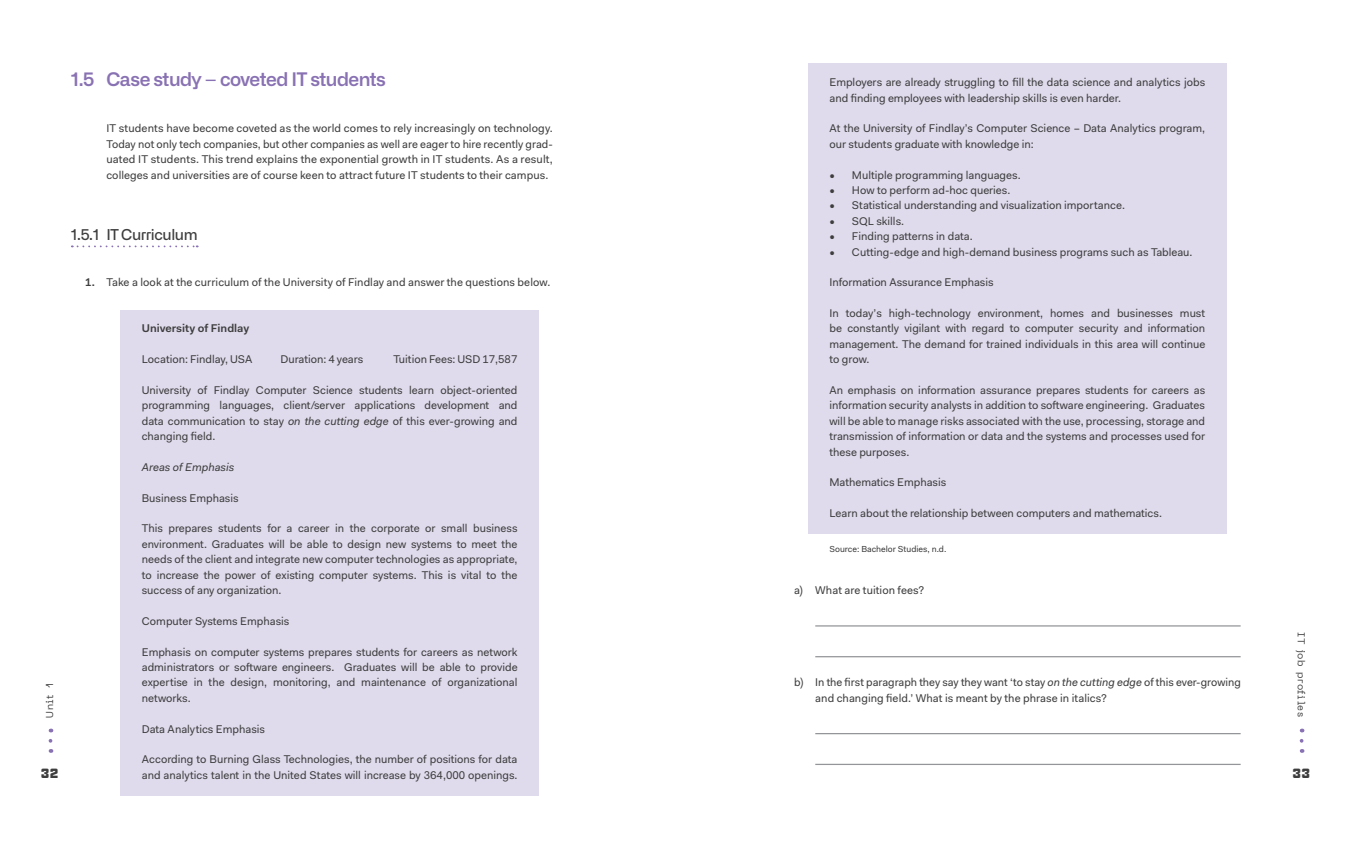
<style>
.page{position:relative;width:1347px;height:851px;background:#fff}
.page>*{position:absolute;margin:0;border:0;box-sizing:border-box;transform-origin:0 0}
.t1{font:600 18.75px "Alliance No.2";letter-spacing:-.03em;color:#8972b3}
.t2{font:500 15px "Alliance No.2";letter-spacing:-.03em;color:#3e3e3f}
.t3{font:13.75px "BT Brik";color:#3e3e3f}
.t4{font:11.25px/15.4px "Fakt Pro";color:#3e3e3f;text-align:justify}
.t5{font:600 11.25px "Fakt Pro";color:#3e3e3f}
.t6{font:italic 11.25px "Fakt Pro";color:#3e3e3f}
.t7{font:10px "Neue Machina";letter-spacing:.06em;color:#3e3e3f}
.t8{font:8.75px "Fakt Pro";color:#3e3e3f}
.s1{font-weight:600}
.s2{font-style:italic}
</style>
<div class="page">
<svg style="left:1299px;top:740px;width:4px;height:12px"></svg>
<svg style="left:49px;top:740px;width:3px;height:12px"></svg>
<svg style="left:72px;top:245px;width:126px;height:2px"></svg>
<div style="left:120px;top:310px;width:419px;height:485px;background:#e0dbec"></div>
<div style="left:808px;top:64px;width:418px;height:55px;background:#e0dbec"></div>
<div style="left:808px;top:119px;width:418px;height:415px;background:#e0dbec"></div>
<hr style="left:815px;top:625px;width:425px;height:1px;background:#939598">
<hr style="left:815px;top:656px;width:425px;height:1px;background:#939598">
<hr style="left:815px;top:732px;width:425px;height:2px;background:#939598">
<hr style="left:815px;top:763px;width:425px;height:1px;background:#939598">
<h1 class="t1" style="left:71px;top:67px;width:316px">1.5 Case study – coveted IT students</h1>
<p class="t4" style="left:106px;top:121px;width:448px">IT students have become coveted as the world comes to rely increasingly on technology.<br>Today not only tech companies, but other companies as well are eager to hire recently grad&shy;uated IT students. This trend explains the exponential growth in IT students. As a result, colleges and universities are of course keen to attract future IT students to their campus.</p>
<p class="t4" style="left:829px;top:75px;width:377px">Employers are already struggling to fill the data science and analytics jobs and finding employees with leadership skills is even harder.</p>
<p class="t4" style="left:829px;top:121px;width:377px">At the University of Findlay’s Computer Science – Data Analytics program, our students graduate with knowledge in:</p>
<p class="t4" style="left:829px;top:167px;width:193px">• Multiple programming languages.</p>
<p class="t4" style="left:829px;top:182px;width:182px">• How to perform ad-hoc queries.</p>
<p class="t4" style="left:829px;top:198px;width:297px">• Statistical understanding and visualization importance.</p>
<p class="t4" style="left:829px;top:213px;width:76px">• SQL skills.</p>
<p class="t4" style="left:829px;top:228px;width:145px">• Finding patterns in data.</p>
<p class="t4" style="left:829px;top:244px;width:364px">• Cutting-edge and high-demand business programs such as Tableau.</p>
<p class="t4" style="left:829px;top:275px;width:166px">Information Assurance Emphasis</p>
<p class="t4" style="left:829px;top:305px;width:377px">In today’s high-technology environment, homes and businesses must be constantly vigilant with regard to computer security and information management. The demand for trained individuals in this area will continue to grow.</p>
<p class="t4" style="left:829px;top:382px;width:377px">An emphasis on information assurance prepares students for careers as information security analysts in addition to software engineering. Graduates will be able to manage risks associated with the use, processing, storage and transmission of information or data and the systems and processes used for these purposes.</p>
<p class="t4" style="left:829px;top:474px;width:118px">Mathematics Emphasis</p>
<p class="t4" style="left:829px;top:505px;width:334px">Learn about the relationship between computers and mathematics.</p>
<p class="t8" style="left:829px;top:543px;width:118px">Source: Bachelor Studies, n.d.</p>
<p class="t4" style="left:794px;top:582px;width:132px">a) What are tuition fees?</p>
<h2 class="t2" style="left:71px;top:225px;width:128px">1.5.1 IT Curriculum</h2>
<p class="t4" style="left:85px;top:274px;width:467px"><span class="s1">1.</span> Take a look at the curriculum of the University of Findlay and answer the questions below.</p>
<p class="t5" style="left:142px;top:321px;width:109px">University of Findlay</p>
<p class="t4" style="left:142px;top:351px;width:112px">Location: Findlay, USA</p>
<p class="t4" style="left:280px;top:351px;width:84px">Duration: 4 years</p>
<p class="t4" style="left:394px;top:351px;width:125px">Tuition Fees: USD 17,587</p>
<p class="t4" style="left:142px;top:382px;width:377px">University of Findlay Computer Science students learn object-oriented programming languages, client/server applications development and data communication to stay <span class="s2">on the cutting edge</span> of this ever-growing and changing field.</p>
<p class="t6" style="left:142px;top:459px;width:94px">Areas of Emphasis</p>
<p class="t4" style="left:142px;top:490px;width:98px">Business Emphasis</p>
<p class="t4" style="left:142px;top:520px;width:377px">This prepares students for a career in the corporate or small business environment. Graduates will be able to design new systems to meet the needs of the client and integrate new computer technologies as appropriate, to increase the power of existing computer systems. This is vital to the success of any organization.</p>
<p class="t4" style="left:142px;top:613px;width:149px">Computer Systems Emphasis</p>
<p class="t4" style="left:142px;top:643px;width:377px">Emphasis on computer systems prepares students for careers as network administrators or software engineers. Graduates will be able to provide expertise in the design, monitoring, and maintenance of organizational networks.</p>
<p class="t4" style="left:142px;top:720px;width:125px">Data Analytics Emphasis</p>
<p class="t4" style="left:142px;top:751px;width:377px">According to Burning Glass Technologies, the number of positions for data and analytics talent in the United States will increase by 364,000 openings.</p>
<p class="t7" style="left:1307px;top:632px;width:86px;rotate:90deg">IT job profiles</p>
<p class="t4" style="left:815px;top:674px;width:427px;text-indent:-21px">b) In the first paragraph they say they want ‘to stay <span class="s2">on the cutting edge</span> of this ever-growing and changing field.’ What is meant by the phrase in italics?</p>
<p class="t7" style="left:43px;top:717px;width:36px;rotate:-90deg">Unit 1</p>
<p class="t3" style="left:41px;top:765px;width:19px">32</p>
<p class="t3" style="left:1292px;top:765px;width:19px">33</p>
</div>
